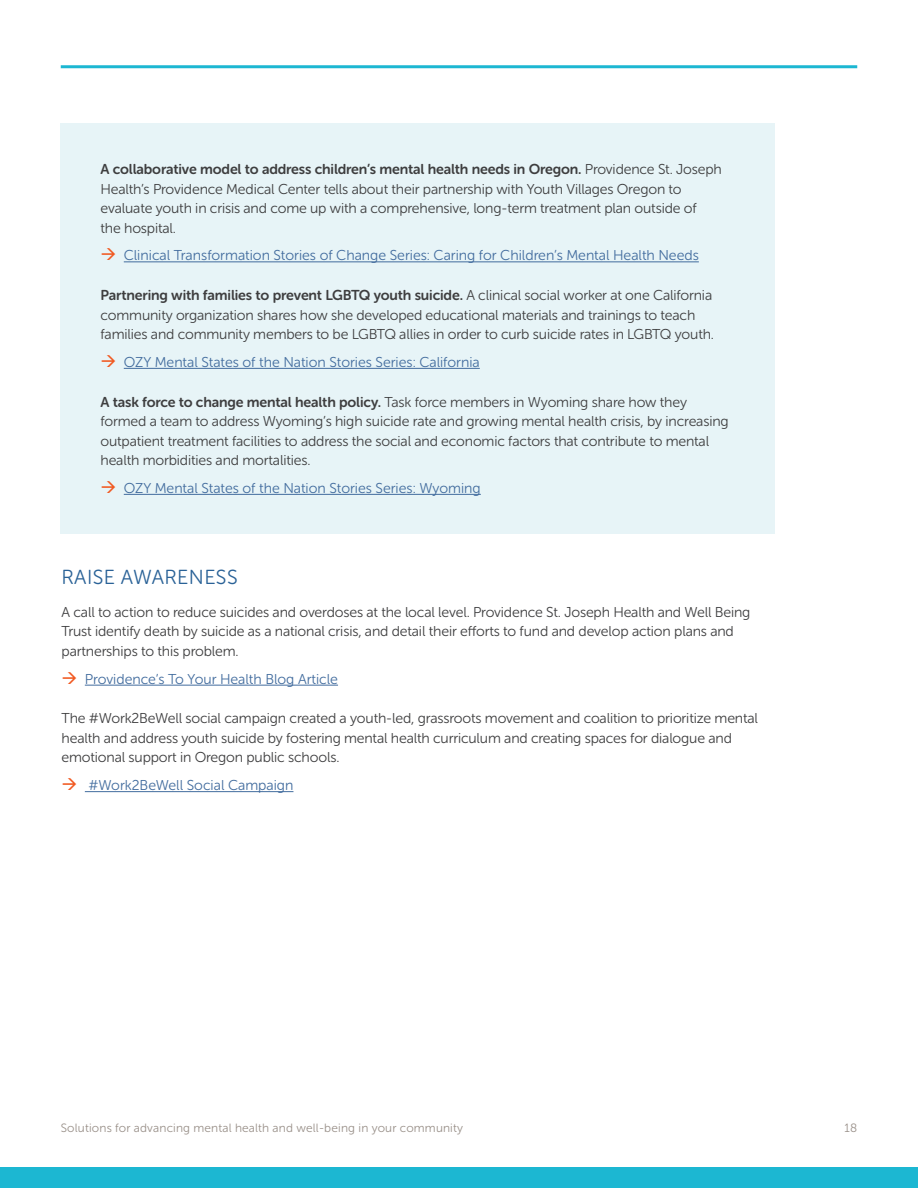
<style>
.page{position:relative;width:918px;height:1188px;background:#fff}
.page>*{position:absolute;margin:0;border:0;box-sizing:border-box;transform-origin:0 0}
.t1{font:20.25px "Museo Sans Rounded 300";letter-spacing:.02em;color:#2a6297}
.t2{font:14.25px/19.5px "Museo Sans Rounded 300";letter-spacing:-.01em;color:#3e3e3f}
.t3{font:14.25px "Museo Sans Rounded 300";color:#426c9e}
.t4{font:14.25px "Museo Sans Rounded 700";letter-spacing:-.01em;color:#3e3e3f}
.t5{font:12px "Museo Sans Rounded 300";letter-spacing:.015em;color:#999089}
.s1{font-family:"Museo Sans Rounded 300"}
.s2{color:#f15921}
</style>
<div class="page">
<div style="left:60px;top:123px;width:714px;height:411px;background:#e7f4f7"></div>
<hr style="left:124px;top:262px;width:575px;height:1px;background:#426c9e">
<hr style="left:124px;top:368px;width:356px;height:1px;background:#426c9e">
<hr style="left:124px;top:494px;width:357px;height:1px;background:#426c9e">
<hr style="left:85px;top:685px;width:253px;height:1px;background:#426c9e">
<hr style="left:85px;top:791px;width:208px;height:1px;background:#426c9e">
<hr style="left:61px;top:65px;width:796px;height:3px;background:#1cb7d2">
<div style="left:0;top:1168px;width:918px;height:20px;background:#1cb7d2"></div>
<p class="t4" style="left:100px;top:161px;width:623px">A collaborative model to address children’s mental health needs in Oregon. <span class="s1">Providence St. Joseph</span></p>
<p class="t2" style="left:100px;top:179px;width:598px">Health’s Providence Medical Center tells about their partnership with Youth Villages Oregon to evaluate youth in crisis and come up with a comprehensive, long-term treatment plan outside of the hospital.</p>
<p class="t3" style="left:100px;top:248px;width:600px"><span class="s2">→</span> Clinical Transformation Stories of Change Series: Caring for Children’s Mental Health Needs</p>
<p class="t4" style="left:101px;top:287px;width:613px">Partnering with families to prevent LGBTQ youth suicide. <span class="s1">A clinical social worker at one California</span></p>
<p class="t2" style="left:101px;top:305px;width:615px">community organization shares how she developed educational materials and trainings to teach families and community members to be LGBTQ allies in order to curb suicide rates in LGBTQ youth.</p>
<p class="t3" style="left:100px;top:354px;width:381px"><span class="s2">→</span> OZY Mental States of the Nation Stories Series: California</p>
<p class="t4" style="left:101px;top:394px;width:588px">A task force to change mental health policy. <span class="s1">Task force members in Wyoming share how they</span></p>
<p class="t2" style="left:101px;top:412px;width:630px">formed a team to address Wyoming’s high suicide rate and growing mental health crisis, by increasing outpatient treatment facilities to address the social and economic factors that contribute to mental health morbidities and mortalities.</p>
<p class="t3" style="left:100px;top:480px;width:382px"><span class="s2">→</span> OZY Mental States of the Nation Stories Series: Wyoming</p>
<h1 class="t1" style="left:62px;top:566px;width:178px">RAISE AWARENESS</h1>
<p class="t2" style="left:62px;top:602px;width:690px">A call to action to reduce suicides and overdoses at the local level. Providence St. Joseph Health and Well Being<br>Trust identify death by suicide as a national crisis, and detail their efforts to fund and develop action plans and partnerships to this problem.</p>
<p class="t3" style="left:62px;top:671px;width:278px"><span class="s2">→</span> Providence’s To Your Health Blog Article</p>
<p class="t2" style="left:62px;top:709px;width:698px">The #Work2BeWell social campaign created a youth-led, grassroots movement and coalition to prioritize mental health and address youth suicide by fostering mental health curriculum and creating spaces for dialogue and emotional support in Oregon public schools.</p>
<p class="t3" style="left:62px;top:778px;width:233px"><span class="s2">→</span> #Work2BeWell Social Campaign</p>
<p class="t5" style="left:61px;top:1122px;width:404px">Solutions for advancing mental health and well-being in your community</p>
<p class="t5" style="left:845px;top:1122px;width:14px">18</p>
</div>
